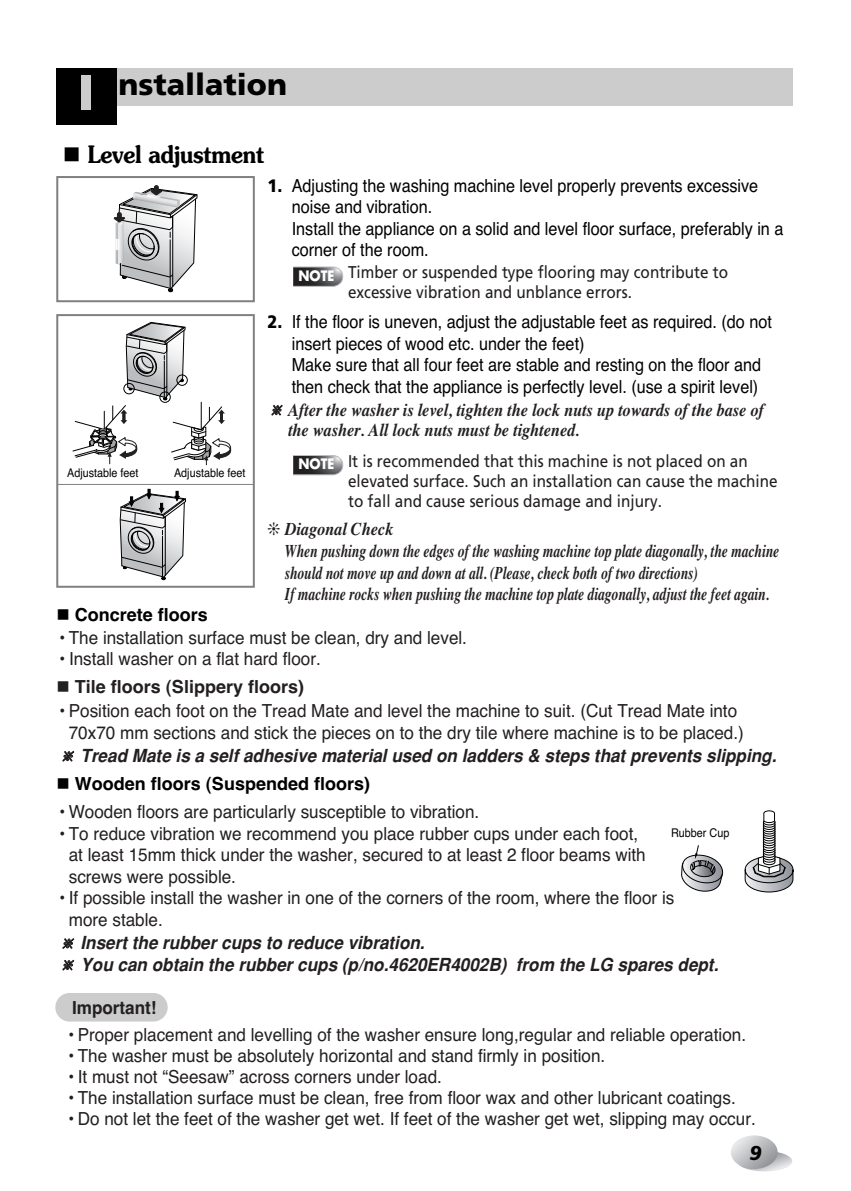
<style>
.page{position:relative;width:851px;height:1191px;background:#fff}
.page>*{position:absolute;margin:0;border:0;box-sizing:border-box;transform-origin:0 0}
.t1{font:900 50px "Frutiger";color:#ccc}
.t2{font:900 30px "Frutiger";color:#000}
.t3{font:600 24px "Souvenir";letter-spacing:-.015em;color:#000;scale:.9 1}
.t4{font:italic 900 20px "Frutiger";color:#000}
.t5{font:18px/21.6px "Helvetica";color:#231f20;scale:.95 1}
.t6{font:18px/21.6px "Helvetica";color:#000;scale:.9 1}
.t7{font:italic 700 18px/21.8px "Times";color:#231f20;scale:.9 1}
.t8{font:italic 700 18px "Helvetica";color:#231f20;scale:.95 1}
.t9{font:700 18px "Helvetica";color:#000}
.t10{font:700 18px "Helvetica";color:#231f20}
.t11{font:700 18px "Helvetica";color:#231f20;scale:.95 1}
.t12{font:17px/20px "Frutiger";color:#231f20;scale:.9 1}
.t13{font:12px "Helvetica";color:#000;scale:.9 1}
.s1{font-family:"Frutiger";font-weight:900}
.s2{font-family:"J Cmg J";font-weight:400}
</style>
<div class="page">
<svg style="left:737px;top:1150px;width:55px;height:21px"></svg>
<svg style="left:730px;top:1135px;width:47px;height:33px"></svg>
<div style="left:56px;top:68px;width:737px;height:38px;background:#ccc"></div>
<div style="left:56px;top:68px;width:60px;height:57px;background:#000"></div>
<div style="left:55px;top:993px;width:113px;height:28px;background:#ccc;border-radius:14px"></div>
<svg style="left:293px;top:266px;width:51px;height:21px"></svg>
<svg style="left:293px;top:455px;width:51px;height:21px"></svg>
<svg style="left:114px;top:185px;width:83px;height:107px"></svg>
<div style="left:56px;top:176px;width:199px;height:126px;border:2px solid #808080"></div>
<svg style="left:72px;top:322px;width:159px;height:143px"></svg>
<div style="left:56px;top:314px;width:199px;height:274px;border:2px solid #808080"></div>
<svg style="left:120px;top:488px;width:66px;height:92px"></svg>
<hr style="left:57px;top:484px;width:196px;height:1px;background:#808080">
<div style="left:127px;top:430px;width:50px;height:6px;background:#fff"></div>
<svg style="left:681px;top:845px;width:42px;height:47px"></svg>
<svg style="left:744px;top:810px;width:49px;height:82px"></svg>
<h2 class="t2" style="left:118px;top:73px;width:170px">nstallation</h2>
<h1 class="t1" style="left:78px;top:73px;width:18px">I</h1>
<h3 class="t3" style="left:88px;top:145px;width:198px">Level adjustment</h3>
<p class="t6" style="left:292px;top:176px;width:548px;text-indent:-24px"><span class="s1">1.</span> Adjusting the washing machine level properly prevents excessive noise and vibration.<br>Install the appliance on a solid and level floor surface, preferably in a corner of the room.</p>
<p class="t12" style="left:348px;top:264px;width:424px;text-indent:-50px"><sub>NOTE</sub> Timber or suspended type flooring may contribute to excessive vibration and unblance errors.</p>
<p class="t13" style="left:67px;top:468px;width:81px">Adjustable feet</p>
<p class="t13" style="left:174px;top:468px;width:81px">Adjustable feet</p>
<p class="t6" style="left:292px;top:313px;width:535px;text-indent:-24px"><span class="s1">2.</span> If the floor is uneven, adjust the adjustable feet as required. (do not insert pieces of wood etc. under the feet)<br>Make sure that all four feet are stable and resting on the floor and then check that the appliance is perfectly level. (use a spirit level)</p>
<p class="t7" style="left:288px;top:401px;width:530px;line-height:20.6px;text-indent:-20px"><span class="s2">※</span>After the washer is level, tighten the lock nuts up towards of the base of the washer. All lock nuts must be tightened.</p>
<p class="t12" style="left:348px;top:452px;width:478px;text-indent:-50px"><sub>NOTE</sub> It is recommended that this machine is not placed on an elevated surface. Such an installation can cause the machine to fall and cause serious damage and injury.</p>
<p class="t7" style="left:285px;top:519px;width:551px;text-indent:-17px">❊ Diagonal Check<br>When pushing down the edges of the washing machine top plate diagonally, the machine should not move up and down at all. (Please, check both of two directions)<br>If machine rocks when pushing the machine top plate diagonally, adjust the feet again.</p>
<p class="t5" style="left:58px;top:628px;width:432px">• The installation surface must be clean, dry and level.</p>
<p class="t5" style="left:58px;top:650px;width:278px">• Install washer on a flat hard floor.</p>
<p class="t10" style="left:75px;top:680px;width:230px">Tile floors (Slippery floors)</p>
<p class="t5" style="left:58px;top:701px;width:716px">• Position each foot on the Tread Mate and level the machine to suit. (Cut Tread Mate into</p>
<p class="t5" style="left:69px;top:723px;width:712px">70x70 mm sections and stick the pieces on to the dry tile where machine is to be placed.)</p>
<p class="t8" style="left:59px;top:748px;width:757px"><span class="s2">※</span>Tread Mate is a self adhesive material used on ladders &amp; steps that prevents slipping.</p>
<p class="t5" style="left:58px;top:802px;width:445px">• Wooden floors are particularly susceptible to vibration.</p>
<p class="t5" style="left:69px;top:824px;width:609px;text-indent:-10px">• To reduce vibration we recommend you place rubber cups under each foot, at least 15mm thick under the washer, secured to at least 2 floor beams with screws were possible.</p>
<p class="t5" style="left:58px;top:889px;width:650px">• If possible install the washer in one of the corners of the room, where the floor is</p>
<p class="t5" style="left:69px;top:910px;width:100px">more stable.</p>
<p class="t8" style="left:59px;top:935px;width:387px"><span class="s2">※</span>Insert the rubber cups to reduce vibration.</p>
<p class="t8" style="left:59px;top:957px;width:696px"><span class="s2">※</span>You can obtain the rubber cups (p/no.4620ER4002B) from the LG spares dept.</p>
<p class="t11" style="left:72px;top:1000px;width:90px">Important!</p>
<p class="t5" style="left:67px;top:1025px;width:716px">• Proper placement and levelling of the washer ensure long,regular and reliable operation.</p>
<p class="t5" style="left:67px;top:1046px;width:568px">• The washer must be absolutely horizontal and stand firmly in position.</p>
<p class="t5" style="left:67px;top:1067px;width:396px">• It must not “Seesaw” across corners under load.</p>
<p class="t5" style="left:67px;top:1088px;width:705px">• The installation surface must be clean, free from floor wax and other lubricant coatings.</p>
<p class="t5" style="left:67px;top:1109px;width:726px">• Do not let the feet of the washer get wet. If feet of the washer get wet, slipping may occur.</p>
<p class="t9" style="left:75px;top:607px;width:134px">Concrete floors</p>
<p class="t9" style="left:75px;top:777px;width:296px">Wooden floors (Suspended floors)</p>
<p class="t13" style="left:671px;top:828px;width:66px">Rubber Cup</p>
<p class="t4" style="left:749px;top:1144px;width:14px">9</p>
</div>
